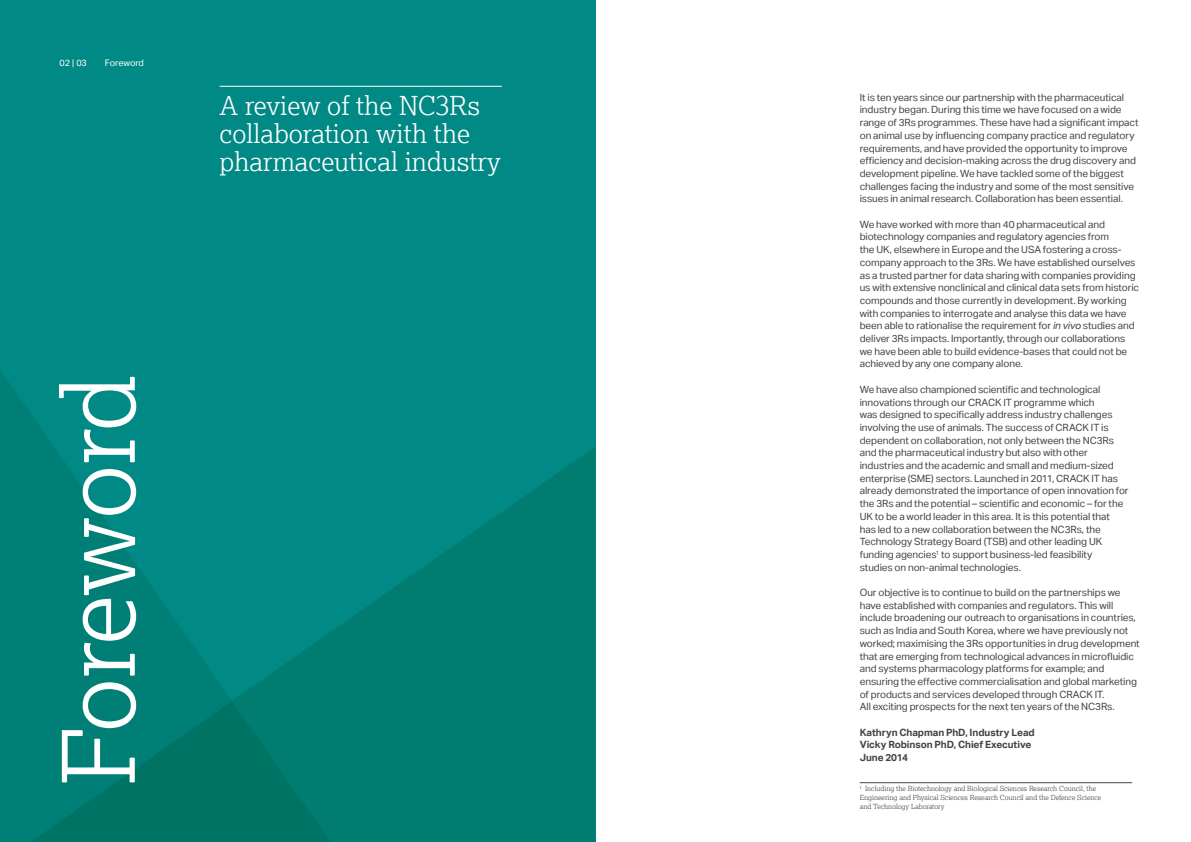
<style>
.page{position:relative;width:1191px;height:842px;background:#fff}
.page>*{position:absolute;margin:0;border:0;box-sizing:border-box;transform-origin:0 0}
.t1{font:300 100px "NC3 Rs Lexia";letter-spacing:-.015em;color:#fff}
.t2{font:300 26px/28px "NC3 Rs Lexia";color:#fff}
.t3{font:10px/12.7px "Aktiv Grotesk";letter-spacing:-.005em;color:#434241}
.t4{font:700 10px/12.7px "Aktiv Grotesk";letter-spacing:-.005em;color:#434241}
.t5{font:9px "Aktiv Grotesk";color:#fff}
.t6{font:300 7px/9px "NC3 Rs Lexia";letter-spacing:-.005em;color:#434241}
.s1{font-style:italic}
</style>
<div class="page">
<hr style="left:859px;top:782px;width:273px;height:1px;background:#434241">
<div style="left:0;top:0;width:595px;height:842px;background:#008985"></div>
<svg style="left:0;top:371px;width:232px;height:471px;fill:#007f76"></svg>
<svg style="left:233px;top:447px;width:362px;height:395px;fill:#007c70"></svg>
<svg style="left:31px;top:701px;width:300px;height:141px"></svg>
<hr style="left:220px;top:86px;width:282px;height:1px;background:#fff">
<p class="t5" style="left:60px;top:57px;width:29px">02 | 03</p>
<p class="t5" style="left:105px;top:57px;width:40px">Foreword</p>
<p class="t2" style="left:220px;top:91px;width:283px">A review of the NC3Rs collaboration with the pharmaceutical industry</p>
<p class="t1" style="left:35px;top:786px;width:412px;rotate:-90deg">Foreword</p>
<p class="t3" style="left:859px;top:91px;width:280px">It is ten years since our partnership with the pharmaceutical industry began. During this time we have focused on a wide range of 3Rs programmes. These have had a significant impact on animal use by influencing company practice and regulatory requirements, and have provided the opportunity to improve efficiency and decision-making across the drug discovery and development pipeline. We have tackled some of the biggest challenges facing the industry and some of the most sensitive issues in animal research. Collaboration has been essential.</p>
<p class="t3" style="left:859px;top:218px;width:281px">We have worked with more than 40 pharmaceutical and biotechnology companies and regulatory agencies from<br>the UK, elsewhere in Europe and the USA fostering a cross&shy;company approach to the 3Rs. We have established ourselves as a trusted partner for data sharing with companies providing us with extensive nonclinical and clinical data sets from historic compounds and those currently in development. By working with companies to interrogate and analyse this data we have been able to rationalise the requirement for <span class="s1">in vivo</span> studies and deliver 3Rs impacts. Importantly, through our collaborations we have been able to build evidence-bases that could not be achieved by any one company alone.</p>
<p class="t3" style="left:859px;top:383px;width:270px">We have also championed scientific and technological innovations through our CRACK IT programme which<br>was designed to specifically address industry challenges involving the use of animals. The success of CRACK IT is dependent on collaboration, not only between the NC3Rs and the pharmaceutical industry but also with other industries and the academic and small and medium-sized enterprise (SME) sectors. Launched in 2011, CRACK IT has already demonstrated the importance of open innovation for the 3Rs and the potential – scientific and economic – for the UK to be a world leader in this area. It is this potential that has led to a new collaboration between the NC3Rs, the Technology Strategy Board (TSB) and other leading UK funding agencies<sup>1</sup> to support business-led feasibility<br>studies on non-animal technologies.</p>
<p class="t3" style="left:859px;top:586px;width:281px">Our objective is to continue to build on the partnerships we have established with companies and regulators. This will include broadening our outreach to organisations in countries, such as India and South Korea, where we have previously not worked; maximising the 3Rs opportunities in drug development that are emerging from technological advances in microfluidic and systems pharmacology platforms for example; and ensuring the effective commercialisation and global marketing of products and services developed through CRACK IT.<br>All exciting prospects for the next ten years of the NC3Rs.</p>
<p class="t4" style="left:859px;top:726px;width:177px">Kathryn Chapman PhD, Industry Lead<br>Vicky Robinson PhD, Chief Executive<br>June 2014</p>
<p class="t6" style="left:859px;top:784px;width:243px"><sup>1</sup> Including the Biotechnology and Biological Sciences Research Council, the<br>Engineering and Physical Sciences Research Council and the Defence Science</p>
<p class="t6" style="left:859px;top:802px;width:86px">and Technology Laboratory</p>
</div>
